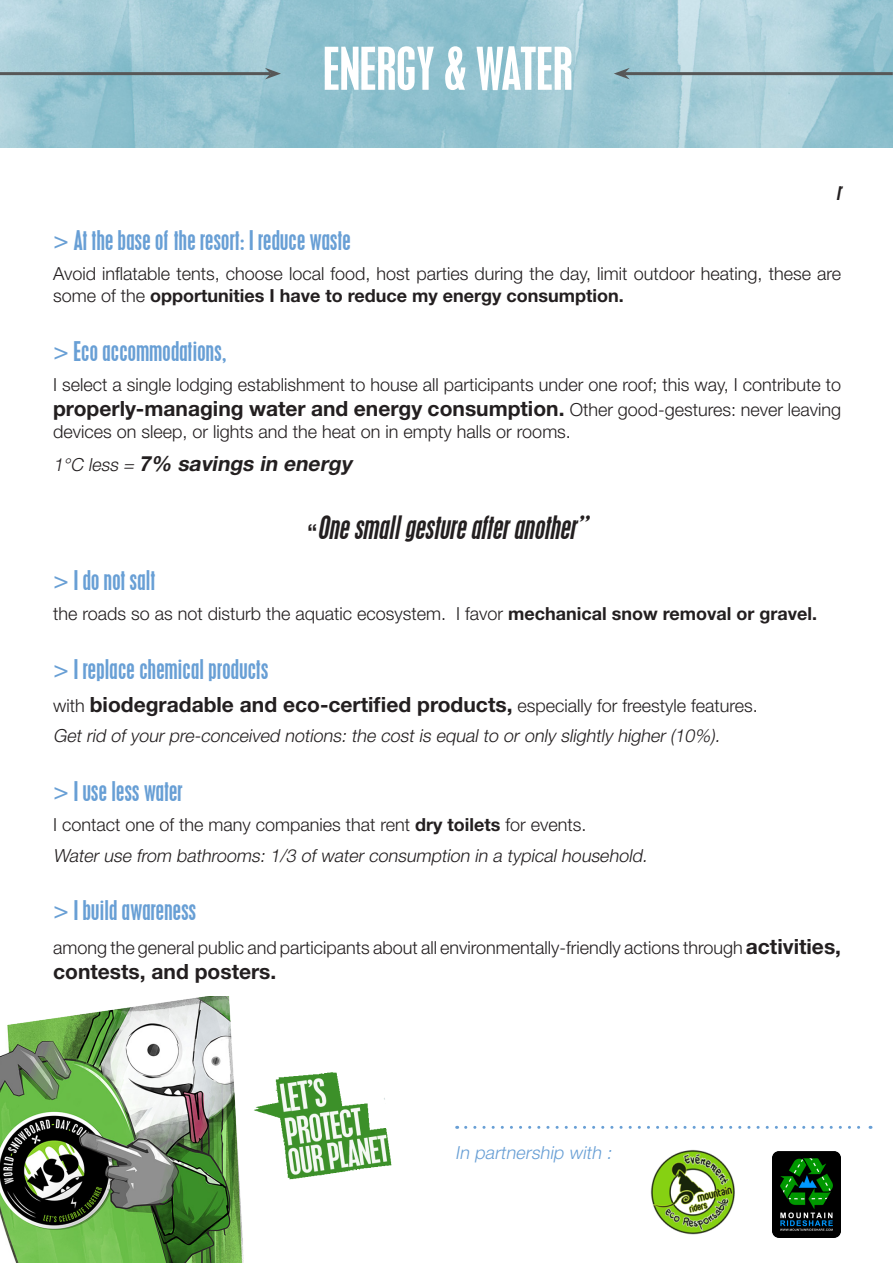
<style>
.page{position:relative;width:893px;height:1263px;background:#fff}
.page>*{position:absolute;margin:0;border:0;box-sizing:border-box;transform-origin:0 0}
.t1{font:condensed 52.5px "Placard";color:#fff}
.t2{font:italic condensed 28.5px "Placard";color:#231f20}
.t3{font:condensed 24px "Placard";color:#689fd5}
.t4{font:700 21px "Helvetica Neue LT Std";color:#231f20}
.t5{font:italic 700 21px "Helvetica Neue LT Std";color:#231f20}
.t6{font:italic condensed 21px "Placard";color:#231f20}
.t7{font:300 18px/21.6px "Helvetica Neue LT Std";color:#231f20}
.t8{font:italic 300 18px "Helvetica Neue LT Std";color:#231f20}
.t9{font:italic 300 18px "Helvetica Neue LT Std";color:#689fd5}
.s1{font-weight:700}
.s2{font-weight:300;font-size:18px}
.s3{font-family:"Helvetica Neue LT Std";font-weight:700;font-style:normal;font-stretch:normal;font-size:21px}
.s4{font-weight:700;font-size:21px}
</style>
<div class="page">
<img style="left:0;top:0;width:893px;height:148px">
<img style="left:254px;top:1072px;width:138px;height:108px">
<img style="left:0;top:996px;width:244px;height:267px">
<svg style="left:466px;top:1126px;width:405px;height:3px"></svg>
<img style="left:773px;top:1152px;width:67px;height:85px">
<img style="left:650px;top:1149px;width:85px;height:86px">
<hr style="left:0;top:72px;width:271px;height:3px;background:#575757">
<svg style="left:265px;top:68px;width:16px;height:11px"></svg>
<hr style="left:624px;top:72px;width:269px;height:3px;background:#575757">
<svg style="left:614px;top:68px;width:16px;height:11px"></svg>
<p class="t1" style="left:323px;top:36px;width:251px">ENERGY &amp; WATER</p>
<p class="t6" style="left:836px;top:178px;width:11px">r</p>
<p class="t3" style="left:53px;top:226px;width:299px">&gt; At the base of the resort: I reduce waste</p>
<p class="t7" style="left:53px;top:263px;width:789px">Avoid inflatable tents, choose local food, host parties during the day, limit outdoor heating, these are some of the <span class="s1">opportunities I have to reduce my energy consumption.</span></p>
<p class="t3" style="left:53px;top:336px;width:175px">&gt; Eco accommodations,</p>
<p class="t7" style="left:53px;top:373px;width:789px">I select a single lodging establishment to house all participants under one roof; this way, I contribute to</p>
<p class="t4" style="left:53px;top:395px;width:789px">properly-managing water and energy consumption. <span class="s2">Other good-gestures: never leaving</span></p>
<p class="t7" style="left:53px;top:420px;width:519px">devices on sleep, or lights and the heat on in empty halls or rooms.</p>
<p class="t5" style="left:53px;top:451px;width:300px"><span class="s2">1°C less =</span> 7% savings in energy</p>
<p class="t2" style="left:307px;top:510px;width:287px"><span class="s3">“</span> Onesmallgestureafteranother”</p>
<p class="t3" style="left:53px;top:565px;width:103px">&gt; I do not salt</p>
<p class="t7" style="left:53px;top:602px;width:766px">the roads so as not disturb the aquatic ecosystem. I favor <span class="s1">mechanical snow removal or gravel.</span></p>
<p class="t3" style="left:53px;top:654px;width:217px">&gt; I replace chemical products</p>
<p class="t4" style="left:53px;top:692px;width:706px"><span class="s2">with</span> biodegradable and eco-certified products, <span class="s2">especially for freestyle features.</span></p>
<p class="t8" style="left:53px;top:725px;width:672px">Get rid of your pre-conceived notions: the cost is equal to or only slightly higher (10%) .</p>
<p class="t3" style="left:53px;top:777px;width:131px">&gt; I use less water</p>
<p class="t7" style="left:53px;top:814px;width:535px">I contact one of the many companies that rent <span class="s1">dry toilets</span> for events.</p>
<p class="t8" style="left:53px;top:844px;width:599px">Water use from bathrooms: 1/3 of water consumption in a typical household.</p>
<p class="t3" style="left:53px;top:896px;width:144px">&gt; I build awareness</p>
<p class="t7" style="left:53px;top:937px;width:789px">among the general public and participants about all environmentally-friendly actions through <span class="s4">activities,</span></p>
<p class="t4" style="left:53px;top:959px;width:225px">contests, and posters.</p>
<p class="t9" style="left:455px;top:1141px;width:162px">In partnership with :</p>
</div>
